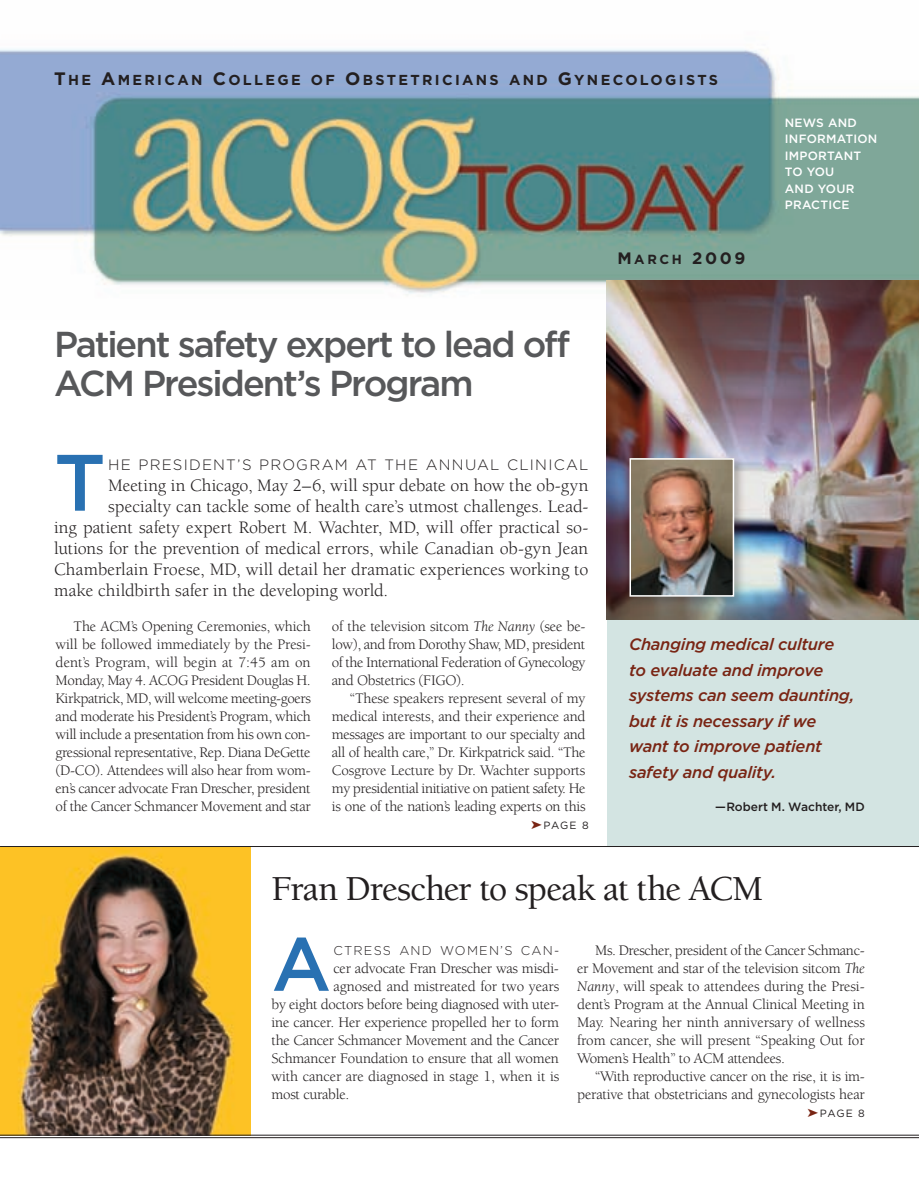
<style>
.page{position:relative;width:919px;height:1189px;background:#fff}
.page>*{position:absolute;margin:0;border:0;box-sizing:border-box;transform-origin:0 0}
.t1{font:500 79.65px "Gotham";color:#2971b2}
.t2{font:500 75.45px "Gotham";color:#2971b2}
.t3{font:500 36px/39px "Gotham";letter-spacing:-.06em;color:#57585a}
.t4{font:500 36px "Berkeley";letter-spacing:-.03em;color:#231f20}
.t5{font:18px "Berkeley";color:#231f20}
.t6{font:italic 500 16.5px/25.5px "Gotham";letter-spacing:-.015em;color:#792514}
.t7{font:16.5px "Gotham Bold SC800";color:#231f20}
.t8{font:15px/18px "Berkeley";letter-spacing:-.02em;color:#231f20;text-align:justify}
.t9{font:300 15px "Gotham";letter-spacing:.08em;color:#231f20}
.t10{font:14.4px "Gotham Bold SC800";letter-spacing:.16em;color:#231f20}
.t11{font:300 12.75px "Gotham";letter-spacing:.095em;color:#231f20}
.t12{font:500 12px/16.5px "Gotham";letter-spacing:.02em;color:#fff}
.t13{font:500 12px "Gotham";color:#231f20}
.t14{font:10.5px "Gotham";letter-spacing:.07em;color:#231f20}
.s1{font-size:18px}
.s2{font-size:13.2px}
.s3{font-style:italic}
.s4{color:#792514}
</style>
<div class="page">
<img style="left:0;top:49px;width:918px;height:246px">
<div style="left:606px;top:281px;width:312px;height:565px;background:#d3e4e2"></div>
<img style="left:0;top:847px;width:250px;height:287px">
<hr style="left:0;top:846px;width:918px;height:1px;background:#231f20">
<hr style="left:0;top:1134px;width:918px;height:1px;background:#231f20">
<hr style="left:0;top:1137px;width:918px;height:1px;background:#231f20">
<img style="left:606px;top:280px;width:312px;height:339px">
<div style="left:625px;top:454px;width:128px;height:161px;background:#231f20;opacity:.3"></div>
<img style="left:632px;top:461px;width:98px;height:132px">
<div style="left:629px;top:458px;width:104px;height:138px;border:2px solid #fff"></div>
<p class="t10" style="left:54px;top:72px;width:665px"><span class="s1">T</span>HE <span class="s1">A</span>M ERICAN <span class="s1">C</span> OLLEGE OF <span class="s1">O</span>BSTETRICIANS AND <span class="s1">G</span>YNECOLOGISTS</p>
<h3 class="t3" style="left:54px;top:324px;width:517px">Patient safety expert to lead off<br>ACM</h3>
<h3 class="t3" style="left:142px;top:363px;width:333px">President’s Program</h3>
<p class="t7" style="left:617px;top:248px;width:130px">M<span class="s2">ARCH</span> 2009</p>
<p class="t12" style="left:784px;top:114px;width:92px">News an d<br>In formation<br>Important to you<br>an d Your<br>Practi ce</p>
<h1 class="t1" style="left:54px;top:437px;width:47px">T</h1>
<p class="t9" style="left:108px;top:456px;width:481px">HE PRESIDENT’S PROGRAM AT THE ANNUAL CLINICAL</p>
<p class="t5" style="left:108px;top:476px;width:481px">Meeting in Chicago, May 2–6, will spur debate on how the ob-gyn</p>
<p class="t5" style="left:108px;top:497px;width:481px">specialty can tackle some of health care’s utmost challenges. Lead-</p>
<p class="t5" style="left:54px;top:518px;width:536px">ing patient safety expert Robert M. Wachter, MD, will offer practical so-</p>
<p class="t5" style="left:54px;top:539px;width:535px">lutions for the prevention of medical errors, while Canadian ob-gyn Jean</p>
<p class="t5" style="left:54px;top:560px;width:535px">Chamberlain Froese, MD, will detail her dramatic experiences working to</p>
<p class="t5" style="left:54px;top:581px;width:335px">make childbirth safer in the developing world.</p>
<p class="t8" style="left:56px;top:617px;width:257px;text-indent:18px">The ACM’s Opening Ceremonies, which will be followed immediately by the Presi&shy;dent’s Program, will begin at 7:45 am on Monday, May 4. ACOG President Douglas H.<br>Kirkpatrick, MD, will welcome meeting-goers and moderate his President’s Program, which will include a presentation from his own con&shy;gressional representative, Rep. Diana DeGette (D-CO). Attendees will also hear from wom&shy;en’s cancer advocate Fran Drescher, president of the Cancer Schmancer Movement and star</p>
<p class="t8" style="left:332px;top:617px;width:255px">of the television sitcom <span class="s3">The Nanny</span> (see be&shy;low), and from Dorothy Shaw, MD, president of the International Federation of Gynecology and Obstetrics (FIGO).</p>
<p class="t8" style="left:332px;top:689px;width:255px;text-indent:18px">“These speakers represent several of my medical interests, and their experience and messages are important to our specialty and all of health care,” Dr. Kirkpatrick said. “The Cosgrove Lecture by Dr. Wachter supports my presidential initiative on patient safety. He is one of the nation’s leading experts on this</p>
<p class="t14" style="left:531px;top:819px;width:59px"><span class="s4">➤</span>PAGE 8</p>
<p class="t6" style="left:628px;top:631px;width:227px">Changing medical culture to evaluate and improve systems can seem daunting, but it is necessary if we want to improve patient safety and quality.</p>
<p class="t13" style="left:715px;top:799px;width:140px">—Robert M . Wachter, MD</p>
<h3 class="t4" style="left:271px;top:869px;width:493px">Fran Drescher to speak at the ACM</h3>
<h2 class="t2" style="left:271px;top:920px;width:57px">A</h2>
<p class="t11" style="left:333px;top:943px;width:227px">CTRESS AND WOMEN’S CAN-</p>
<p class="t8" style="left:333px;top:959px;width:227px">cer advocate Fran Drescher was misdi-</p>
<p class="t8" style="left:333px;top:977px;width:227px">agnosed and mistreated for two years</p>
<p class="t8" style="left:271px;top:995px;width:289px">by eight doctors before being diagnosed with uter-</p>
<p class="t8" style="left:271px;top:1013px;width:289px">ine cancer. Her experience propelled her to form</p>
<p class="t8" style="left:271px;top:1031px;width:289px">the Cancer Schmancer Movement and the Cancer</p>
<p class="t8" style="left:271px;top:1049px;width:289px">Schmancer Foundation to ensure that all women</p>
<p class="t8" style="left:271px;top:1067px;width:289px">with cancer are diagnosed in stage 1, when it is</p>
<p class="t8" style="left:271px;top:1085px;width:79px">most curable.</p>
<p class="t8" style="left:577px;top:941px;width:289px;text-indent:18px">Ms. Drescher, president of the Cancer Schmanc&shy;er Movement and star of the television sitcom <span class="s3">The Nanny</span>, will speak to attendees during the Presi&shy;dent’s Program at the Annual Clinical Meeting in May. Nearing her ninth anniversary of wellness from cancer, she will present “Speaking Out for Women’s Health” to ACM attendees.</p>
<p class="t8" style="left:577px;top:1067px;width:289px;text-align:right">“With reproductive cancer on the rise, it is im&shy;perative that obstetricians and gynecologists hear</p>
<p class="t14" style="left:807px;top:1107px;width:59px"><span class="s4">➤</span>PAGE 8</p>
</div>
